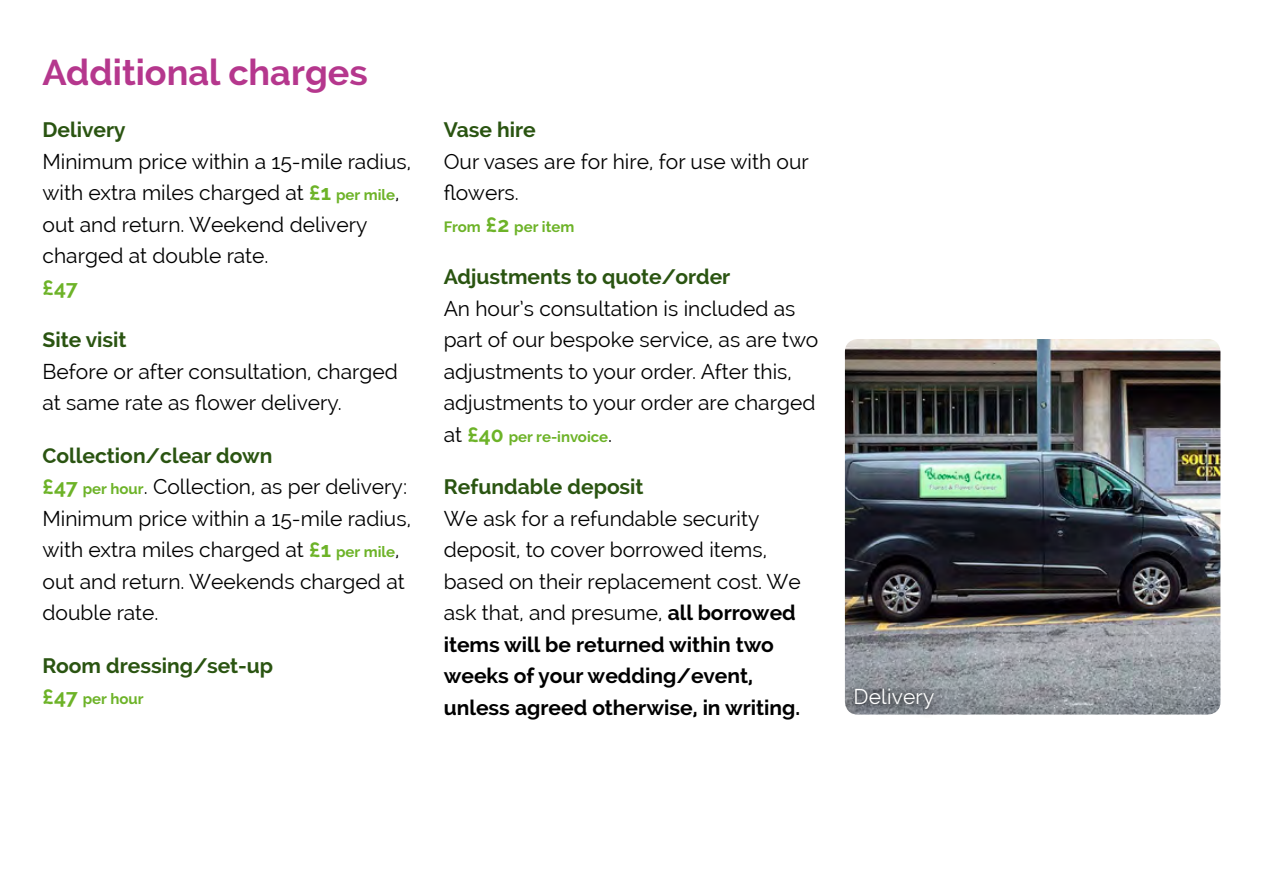
<style>
.page{position:relative;width:1263px;height:893px;background:#fff}
.page>*{position:absolute;margin:0;border:0;box-sizing:border-box;transform-origin:0 0}
.t1{font:700 36px "Raleway";color:#b5378d}
.t2{font:21px/31.5px "Raleway";color:#000}
.t3{font:700 21px "Raleway";color:#2a5411}
.t4{font:21px "Raleway";letter-spacing:.01em;color:#fff}
.t5{font:700 21px "Raleway";color:#6db328}
.t6{font:700 15px "Raleway";color:#6db328}
.s1{font-weight:700;color:#6db328}
.s2{font-weight:700;font-size:15px;color:#6db328}
.s3{font-weight:700;color:#2a5411}
.s4{font-size:21px}
.s5{font-weight:400;font-size:21px;color:#000}
.s6{font-weight:700}
</style>
<div class="page">
<img style="left:845px;top:339px;width:375px;height:376px">
<svg style="left:845px;top:680px;width:98px;height:35px;background:#7b7f86"></svg>
<h1 class="t1" style="left:43px;top:51px;width:327px">Additional charges</h1>
<p class="t3" style="left:43px;top:118px;width:85px">Delivery</p>
<p class="t2" style="left:43px;top:145px;width:370px">Minimum price within a 15-mile radius, with extra miles charged at <span class="s1">£1</span> <span class="s2">per mile</span>, out and return. Weekend delivery charged at double rate.</p>
<p class="t5" style="left:43px;top:275px;width:37px">£47</p>
<p class="t3" style="left:43px;top:328px;width:85px">Site visit</p>
<p class="t2" style="left:43px;top:355px;width:357px">Before or after consultation, charged at same rate as flower delivery.</p>
<p class="t2" style="left:43px;top:439px;width:370px"><span class="s3">Collection/clear down<br></span><span class="s1">£47</span> <span class="s2">per hour</span>. Collection, as per delivery:<br>Minimum price within a 15-mile radius, with extra miles charged at <span class="s1">£1</span> <span class="s2">per mile</span>, out and return. Weekends charged at double rate.</p>
<p class="t3" style="left:43px;top:653px;width:232px">Room dressing/set-up</p>
<p class="t6" style="left:43px;top:690px;width:103px"><span class="s4">£47</span> per hour</p>
<p class="t3" style="left:444px;top:118px;width:94px">Vase hire</p>
<p class="t2" style="left:444px;top:145px;width:367px">Our vases are for hire, for use with our flowers.</p>
<p class="t6" style="left:444px;top:218px;width:132px">From <span class="s4">£2</span> per item</p>
<p class="t3" style="left:444px;top:265px;width:288px">Adjustments to quote/order</p>
<p class="t2" style="left:444px;top:292px;width:376px">An hour’s consultation is included as part of our bespoke service, as are two adjustments to your order. After this, adjustments to your order are charged</p>
<p class="t6" style="left:444px;top:428px;width:170px"><span class="s5">at</span> <span class="s4">£40</span> per re-invoice<span class="s5">.</span></p>
<p class="t3" style="left:444px;top:475px;width:201px">Refundable deposit</p>
<p class="t2" style="left:444px;top:502px;width:359px">We ask for a refundable security deposit, to cover borrowed items, based on their replacement cost. We ask that, and presume, <span class="s6">all borrowed items will be returned within two weeks of your wedding/event, unless agreed otherwise, in writing.</span></p>
<p class="t4" style="left:853px;top:684px;width:83px">Delivery</p>
</div>
